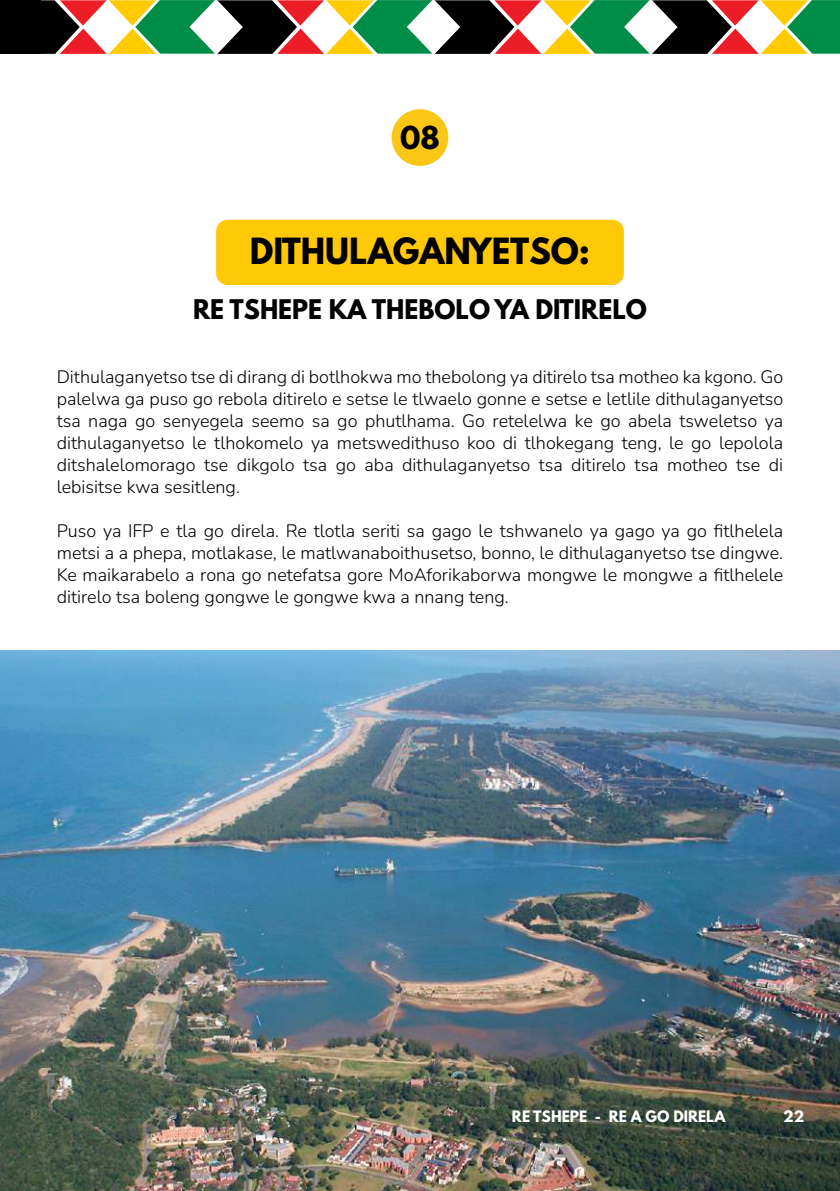
<style>
.page{position:relative;width:840px;height:1191px;background:#fff}
.page>*{position:absolute;margin:0;border:0;box-sizing:border-box;transform-origin:0 0}
.t1{font:700 32px "League Spartan";color:#000}
.t2{font:700 28px "League Spartan";color:#000}
.t3{font:700 24px "League Spartan";color:#000}
.t4{font:200 18px/22px "Nunito";color:#000;text-align:justify}
.t5{font:700 14px "League Spartan";color:#fff}
</style>
<div class="page">
<img style="left:0;top:651px;width:839px;height:540px">
<svg style="left:41px;top:0;width:798px;height:54px"></svg>
<div style="left:0;top:0;width:41px;height:54px;background:#000"></div>
<div style="left:391px;top:109px;width:57px;height:57px;background:#fbc717;border-radius:50%"></div>
<div style="left:216px;top:220px;width:407px;height:65px;background:#ffc907;border-radius:11px"></div>
<h2 class="t2" style="left:400px;top:115px;width:41px">08</h2>
<h1 class="t1" style="left:250px;top:226px;width:341px">DITHULAGANYETSO:</h1>
<h3 class="t3" style="left:193px;top:290px;width:455px">RE TSHEPE KA THEBOLO YA DITIRELO</h3>
<p class="t4" style="left:57px;top:365px;width:727px">Dithulaganyetso tse di dirang di botlhokwa mo thebolong ya ditirelo tsa motheo ka kgono. Go palelwa ga puso go rebola ditirelo e setse le tlwaelo gonne e setse e letlile dithulaganyetso tsa naga go senyegela seemo sa go phutlhama. Go retelelwa ke go abela tsweletso ya dithulaganyetso le tlhokomelo ya metswedithuso koo di tlhokegang teng, le go lepolola ditshalelomorago tse dikgolo tsa go aba dithulaganyetso tsa ditirelo tsa motheo tse di lebisitse kwa sesitleng.</p>
<p class="t4" style="left:57px;top:519px;width:727px">Puso ya IFP e tla go direla. Re tlotla seriti sa gago le tshwanelo ya gago ya go fitlhelela metsi a a phepa, motlakase, le matlwanaboithusetso, bonno, le dithulaganyetso tse dingwe.<br>Ke maikarabelo a rona go netefatsa gore MoAforikaborwa mongwe le mongwe a fitlhelele ditirelo tsa boleng gongwe le gongwe kwa a nnang teng.</p>
<p class="t5" style="left:511px;top:1105px;width:215px">RE TSHEPE - RE A GO DIRELA</p>
<p class="t5" style="left:782px;top:1105px;width:23px">22</p>
</div>
